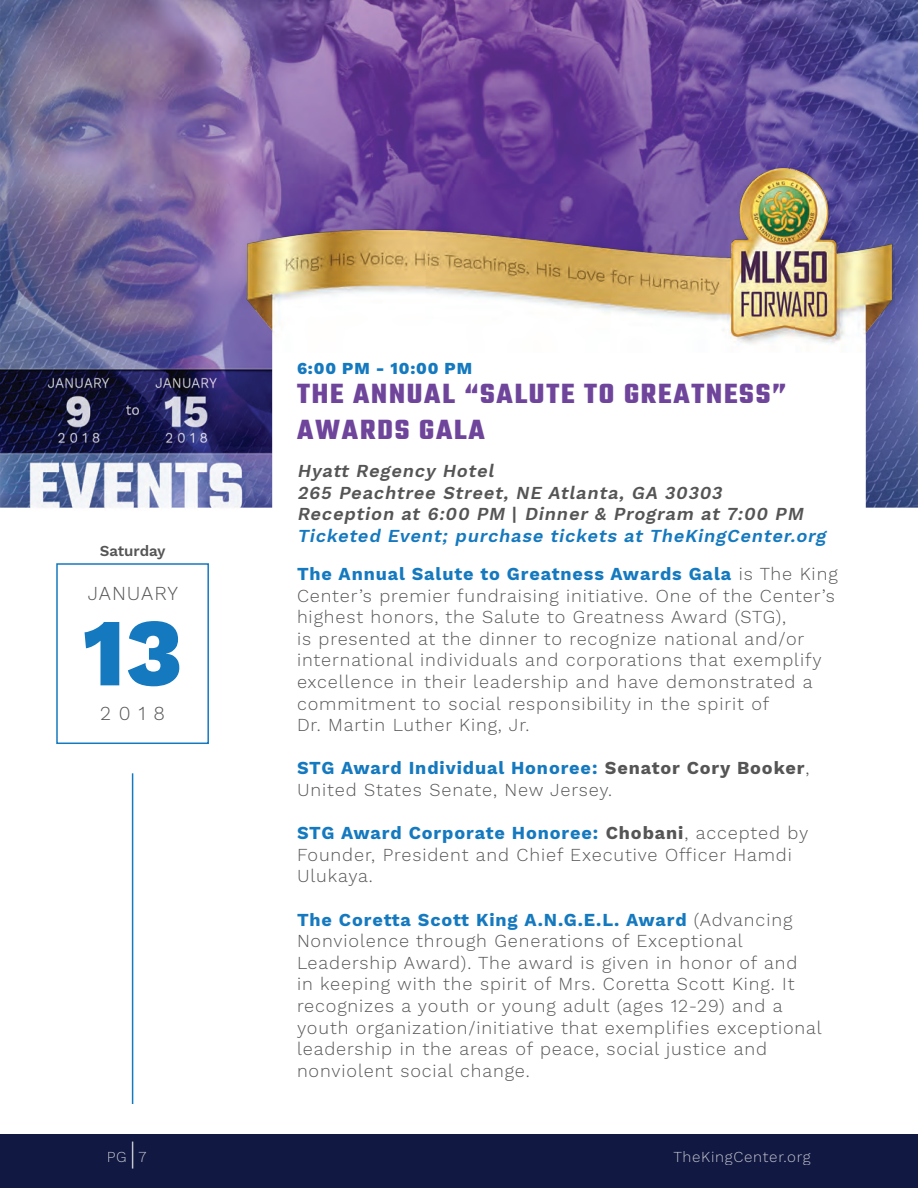
<style>
.page{position:relative;width:918px;height:1188px;background:#fff}
.page>*{position:absolute;margin:0;border:0;box-sizing:border-box;transform-origin:0 0}
.t1{font:800 96px "Work Sans";color:#1479bf}
.t2{font:700 30px/36px "Teko";letter-spacing:.06em;color:#6f459b}
.t3{font:300 19.5px "Work Sans";letter-spacing:.05em;color:#545554}
.t4{font:300 18px/21.6px "Work Sans";letter-spacing:.05em;color:#545554}
.t5{font:italic 600 18px/21.6px "Work Sans";color:#545554}
.t6{font:800 16.5px "Work Sans";letter-spacing:.05em;color:#1479bf}
.t7{font:300 15px "Work Sans";letter-spacing:.05em;color:#fff}
.t8{font:600 15px "Work Sans";letter-spacing:-.005em;color:#545554}
.s1{font-style:normal}
.s2{color:#1479bf}
.s3{font-weight:700;color:#1479bf}
.s4{font-weight:700}
</style>
<div class="page">
<div style="left:0;top:1134px;width:918px;height:54px;background:#111842"></div>
<svg style="left:132px;top:1142px;width:1px;height:27px"></svg>
<img style="left:0;top:0;width:918px;height:509px">
<img style="left:241px;top:168px;width:654px;height:341px">
<div style="left:56px;top:563px;width:153px;height:181px;border:2px solid #1479bf"></div>
<hr style="left:132px;top:773px;width:1px;height:331px;background:#1479bf">
<p class="t8" style="left:100px;top:542px;width:67px">Saturday</p>
<p class="t3" style="left:88px;top:581px;width:92px">JANUARY</p>
<h1 class="t1" style="left:82px;top:597px;width:102px">13</h1>
<p class="t3" style="left:100px;top:702px;width:66px">2018</p>
<p class="t6" style="left:297px;top:359px;width:177px">6:00 PM - 10:00 PM</p>
<h2 class="t2" style="left:297px;top:377px;width:491px">THE ANNUAL “SALUTE TO GREATNESS”<br>AWARDS GALA</h2>
<p class="t5" style="left:297px;top:461px;width:534px">Hyatt Regency Hotel<br>265 Peachtree Street, NE Atlanta, GA 30303<br>Reception at 6:00 PM <span class="s1">|</span> Dinner &amp; Program at 7:00 PM <span class="s2">Ticketed Event; purchase tickets at TheKingCenter.org</span></p>
<p class="t4" style="left:297px;top:564px;width:542px"><span class="s3">The Annual Salute to Greatness Awards Gala</span> is The King Center’s premier fundraising initiative. One of the Center’s highest honors, the Salute to Greatness Award (STG),<br>is presented at the dinner to recognize national and/or international individuals and corporations that exemplify excellence in their leadership and have demonstrated a commitment to social responsibility in the spirit of<br>Dr. Martin Luther King, Jr.</p>
<p class="t4" style="left:297px;top:758px;width:514px"><span class="s3">STG Award Individual Honoree:</span> <span class="s4">Senator Cory Booker</span>,<br>United States Senate, New Jersey.</p>
<p class="t4" style="left:297px;top:823px;width:513px"><span class="s3">STG Award Corporate Honoree:</span> <span class="s4">Chobani</span>, accepted by<br>Founder, President and Chief Executive Officer Hamdi<br>Ulukaya.</p>
<p class="t4" style="left:297px;top:910px;width:526px"><span class="s3">The Coretta Scott King A.N.G.E.L. Award</span> (Advancing Nonviolence through Generations of Exceptional Leadership Award). The award is given in honor of and<br>in keeping with the spirit of Mrs. Coretta Scott King. It recognizes a youth or young adult (ages 12-29) and a youth organization/initiative that exemplifies exceptional leadership in the areas of peace, social justice and nonviolent social change.</p>
<p class="t7" style="left:107px;top:1148px;width:42px">PG 7</p>
<p class="t7" style="left:673px;top:1148px;width:139px">TheKingCenter.org</p>
</div>
